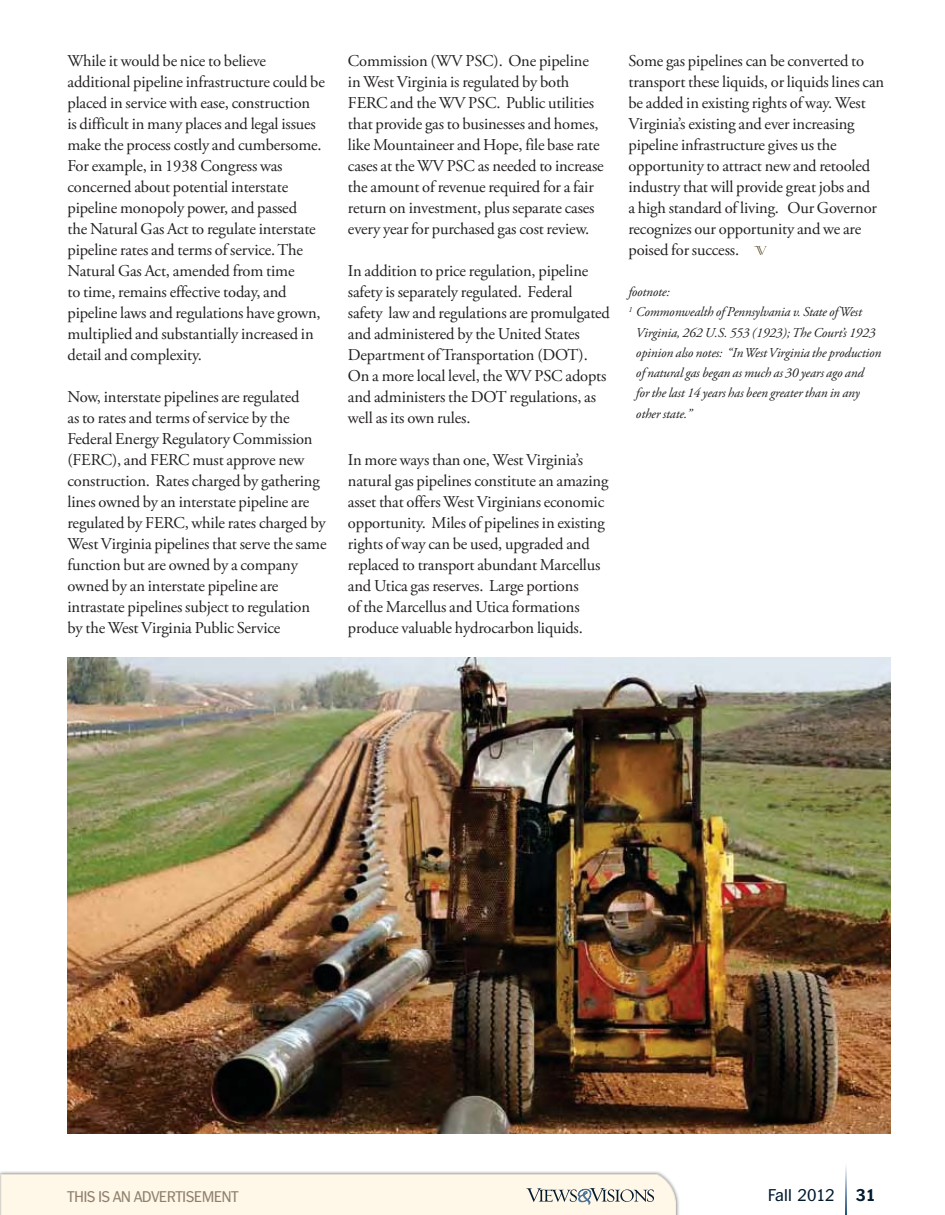
<style>
.page{position:relative;width:945px;height:1215px;background:#fff}
.page>*{position:absolute;margin:0;border:0;box-sizing:border-box;transform-origin:0 0}
.t1{font:16.5px/21px "Adobe Garamond Pro";letter-spacing:-.01em;color:#231f20}
.t2{font:16.5px "Plymouth TS";color:#031a2f}
.t3{font:700 16.5px "Plymouth TS";color:#031a2f}
.t4{font:15px "Plymouth TS";color:#90816c}
.t5{font:italic 13.5px "Adobe Garamond Pro";letter-spacing:-.01em;color:#231f20}
</style>
<div class="page">
<img style="left:0;top:1171px;width:679px;height:44px">
<svg style="left:526px;top:1188px;width:128px;height:17px;background:#c9c9c2"></svg>
<img style="left:845px;top:1167px;width:2px;height:48px">
<svg style="left:754px;top:246px;width:13px;height:9px"></svg>
<img style="left:68px;top:657px;width:823px;height:477px">
<p class="t1" style="left:68px;top:52px;width:259px">While it would be nice to believe additional pipeline infrastructure could be placed in service with ease, construction<br>is difficult in many places and legal issues make the process costly and cumbersome.<br>For example, in 1938 Congress was concerned about potential interstate pipeline monopoly power, and passed<br>the Natural Gas Act to regulate interstate pipeline rates and terms of service. The Natural Gas Act, amended from time<br>to time, remains effective today, and pipeline laws and regulations have grown, multiplied and substantially increased in detail and complexity.</p>
<p class="t1" style="left:68px;top:388px;width:261px">Now, interstate pipelines are regulated<br>as to rates and terms of service by the Federal Energy Regulatory Commission (FERC), and FERC must approve new construction. Rates charged by gathering lines owned by an interstate pipeline are regulated by FERC, while rates charged by West Virginia pipelines that serve the same function but are owned by a company owned by an interstate pipeline are intrastate pipelines subject to regulation by the West Virginia Public Service</p>
<p class="t1" style="left:348px;top:52px;width:257px">Commission (WV PSC). One pipeline in West Virginia is regulated by both FERC and the WV PSC. Public utilities that provide gas to businesses and homes, like Mountaineer and Hope, file base rate cases at the WV PSC as needed to increase the amount of revenue required for a fair return on investment, plus separate cases every year for purchased gas cost review.</p>
<p class="t1" style="left:348px;top:262px;width:264px">In addition to price regulation, pipeline safety is separately regulated. Federal safety law and regulations are promulgated and administered by the United States Department of Transportation (DOT).<br>On a more local level, the WV PSC adopts and administers the DOT regulations, as well as its own rules.</p>
<p class="t1" style="left:348px;top:451px;width:262px">In more ways than one, West Virginia’s natural gas pipelines constitute an amazing asset that offers West Virginians economic opportunity. Miles of pipelines in existing rights of way can be used, upgraded and replaced to transport abundant Marcellus and Utica gas reserves. Large portions<br>of the Marcellus and Utica formations produce valuable hydrocarbon liquids.</p>
<p class="t1" style="left:628px;top:52px;width:257px">Some gas pipelines can be converted to transport these liquids, or liquids lines can be added in existing rights of way. West Virginia’s existing and ever increasing pipeline infrastructure gives us the opportunity to attract new and retooled industry that will provide great jobs and<br>a high standard of living. Our Governor recognizes our opportunity and we are poised for success.</p>
<p class="t5" style="left:628px;top:287px;width:43px">footnote:</p>
<p class="t5" style="left:628px;top:307px;width:235px"><sup>1</sup> Commonwealth of Pennsylvania v. State of West</p>
<p class="t5" style="left:636px;top:327px;width:241px">Virginia, 262 U.S. 553 (1923); The Court’s 1923</p>
<p class="t5" style="left:636px;top:347px;width:247px">opinion also notes: “In West Virginia the production</p>
<p class="t5" style="left:636px;top:368px;width:229px">of natural gas began as much as 30 years ago and</p>
<p class="t5" style="left:636px;top:388px;width:225px">for the last 14 years has been greater than in any</p>
<p class="t5" style="left:636px;top:408px;width:58px">other state.”</p>
<p class="t4" style="left:68px;top:1191px;width:172px">THIS IS AN ADVERTISEMENT</p>
<p class="t2" style="left:768px;top:1189px;width:68px">Fall 2012</p>
<p class="t3" style="left:856px;top:1185px;width:22px">31</p>
</div>
